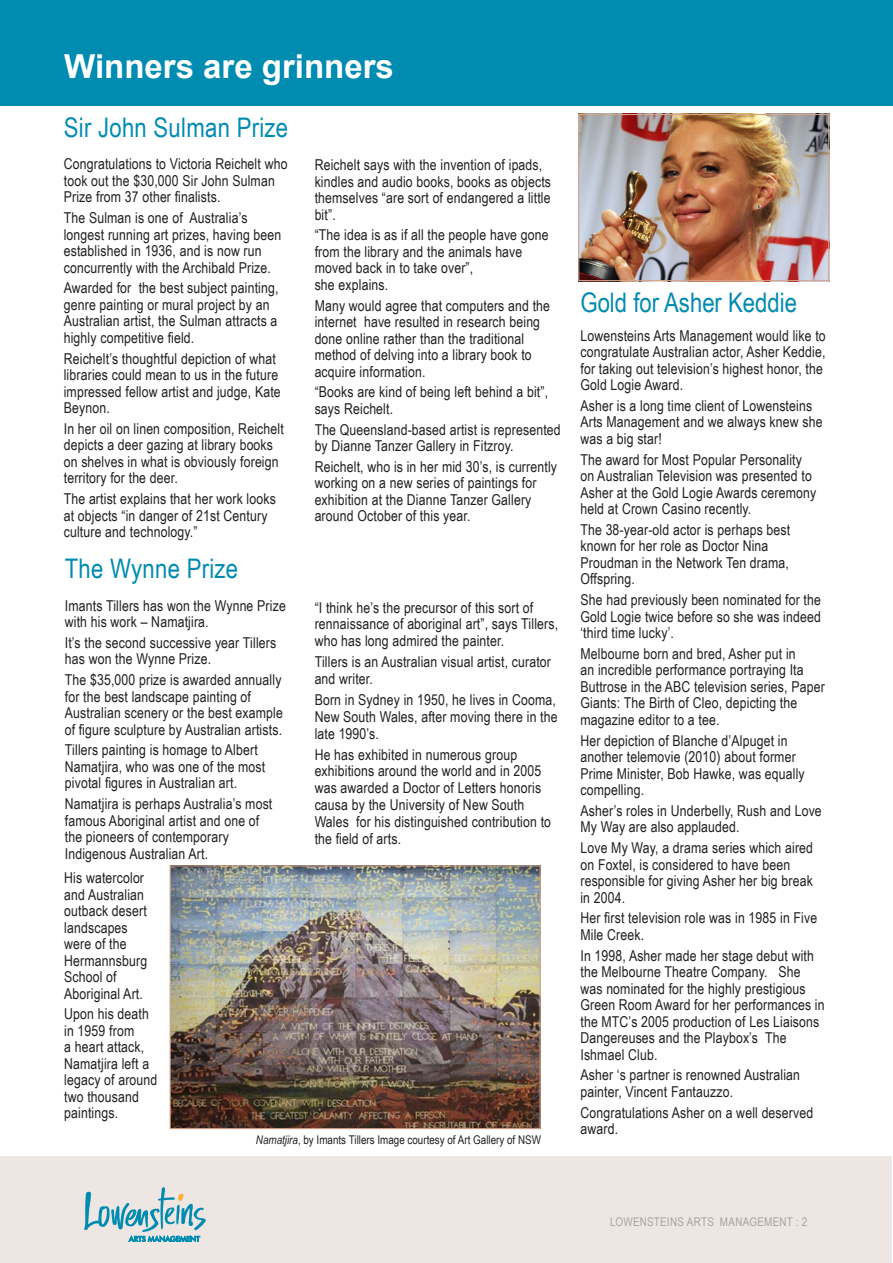
<style>
.page{position:relative;width:893px;height:1263px;background:#fff}
.page>*{position:absolute;margin:0;border:0;box-sizing:border-box;transform-origin:0 0}
.t1{font:700 33px "Arial";color:#fff}
.t2{font:27px "Arial Narrow";letter-spacing:.01em;color:#008bb0}
.t3{font:15px/16.5px "Arial Narrow";letter-spacing:.01em;color:#231f20}
.t4{font:12px "Arial Narrow";color:#231f20}
.t5{font:12px "Arial Narrow";letter-spacing:.025em;color:#a7a39a}
.s1{font-style:italic}
</style>
<div class="page">
<div style="left:1px;top:1157px;width:891px;height:106px;background:#eee6e3"></div>
<svg style="left:84px;top:1187px;width:122px;height:55px"></svg>
<div style="left:1px;top:0;width:892px;height:106px;background:#008bb0"></div>
<img style="left:172px;top:867px;width:367px;height:260px">
<div style="left:170px;top:865px;width:371px;height:264px;border:1px solid #d1a58c"></div>
<img style="left:580px;top:116px;width:247px;height:163px">
<div style="left:578px;top:114px;width:251px;height:167px;border:1px solid #d1a58c"></div>
<h1 class="t1" style="left:64px;top:45px;width:331px">Winners are grinners</h1>
<h2 class="t2" style="left:64px;top:107px;width:226px">Sir John Sulman Prize</h2>
<p class="t3" style="left:64px;top:155px;width:225px">Congratulations to Victoria Reichelt who took out the $30,000 Sir John Sulman<br>Prize from 37 other finalists.</p>
<p class="t3" style="left:64px;top:209px;width:219px">The Sulman is one of Australia’s longest running art prizes, having been established in 1936, and is now run concurrently with the Archibald Prize.</p>
<p class="t3" style="left:64px;top:279px;width:216px">Awarded for the best subject painting, genre painting or mural project by an Australian artist, the Sulman attracts a highly competitive field.</p>
<p class="t3" style="left:64px;top:349px;width:218px">Reichelt’s thoughtful depiction of what libraries could mean to us in the future impressed fellow artist and judge, Kate<br>Beynon.</p>
<p class="t3" style="left:64px;top:420px;width:221px">In her oil on linen composition, Reichelt depicts a deer gazing at library books on shelves in what is obviously foreign territory for the deer.</p>
<p class="t3" style="left:64px;top:490px;width:214px">The artist explains that her work looks at objects “in danger of 21st Century culture and technology.”</p>
<p class="t3" style="left:315px;top:156px;width:238px">Reichelt says with the invention of ipads, kindles and audio books, books as objects themselves “are sort of endangered a little bit”.</p>
<p class="t3" style="left:315px;top:226px;width:236px">“The idea is as if all the people have gone from the library and the animals have moved back in to take over”,<br>she explains.</p>
<p class="t3" style="left:315px;top:296px;width:237px">Many would agree that computers and the internet have resulted in research being done online rather than the traditional method of delving into a library book to acquire information.</p>
<p class="t3" style="left:315px;top:383px;width:235px">“Books are kind of being left behind a bit”, says Reichelt.</p>
<p class="t3" style="left:315px;top:420px;width:248px">The Queensland-based artist is represented by Dianne Tanzer Gallery in Fitzroy.</p>
<p class="t3" style="left:315px;top:458px;width:244px">Reichelt, who is in her mid 30’s, is currently working on a new series of paintings for exhibition at the Dianne Tanzer Gallery around October of this year.</p>
<h2 class="t2" style="left:65px;top:549px;width:175px">The Wynne Prize</h2>
<p class="t3" style="left:65px;top:597px;width:222px">Imants Tillers has won the Wynne Prize with his work – Namatjira.</p>
<p class="t3" style="left:65px;top:634px;width:213px">It’s the second successive year Tillers has won the Wynne Prize.</p>
<p class="t3" style="left:65px;top:671px;width:220px">The $35,000 prize is awarded annually for the best landscape painting of Australian scenery or the best example of figure sculpture by Australian artists.</p>
<p class="t3" style="left:65px;top:741px;width:202px">Tillers painting is homage to Albert<br>Namatjira, who was one of the most pivotal figures in Australian art.</p>
<p class="t3" style="left:65px;top:795px;width:209px">Namatjira is perhaps Australia’s most famous Aboriginal artist and one of the pioneers of contemporary Indigenous Australian Art.</p>
<p class="t3" style="left:64px;top:869px;width:84px">His watercolor and Australian outback desert landscapes were of the<br>Hermannsburg<br>School of<br>Aboriginal Art.</p>
<p class="t3" style="left:64px;top:1005px;width:95px">Upon his death in 1959 from<br>a heart attack,<br>Namatjira left a legacy of around two thousand paintings.</p>
<p class="t3" style="left:315px;top:598px;width:245px">“I think he’s the precursor of this sort of rennaissance of aboriginal art”, says Tillers, who has long admired the painter.</p>
<p class="t3" style="left:315px;top:653px;width:238px">Tillers is an Australian visual artist, curator and writer.</p>
<p class="t3" style="left:315px;top:691px;width:244px;text-align:justify">Born in Sydney in 1950, he lives in Cooma, New South Wales, after moving there in the late 1990’s.</p>
<p class="t3" style="left:315px;top:745px;width:238px">He has exhibited in numerous group exhibitions around the world and in 2005 was awarded a Doctor of Letters honoris causa by the University of New South Wales for his distinguished contribution to the field of arts.</p>
<p class="t4" style="left:256px;top:1131px;width:287px"><span class="s1">Namatjira</span>, by Imants Tillers Image courtesy of Art Gallery of NSW</p>
<h2 class="t2" style="left:580px;top:283px;width:218px">Gold for Asher Keddie</h2>
<p class="t3" style="left:580px;top:327px;width:247px">Lowensteins Arts Management would like to congratulate Australian actor, Asher Keddie, for taking out television’s highest honor, the Gold Logie Award.</p>
<p class="t3" style="left:580px;top:397px;width:244px">Asher is a long time client of Lowensteins<br>Arts Management and we always knew she was a big star!</p>
<p class="t3" style="left:580px;top:450px;width:237px">The award for Most Popular Personality on Australian Television was presented to Asher at the Gold Logie Awards ceremony held at Crown Casino recently.</p>
<p class="t3" style="left:580px;top:521px;width:211px">The 38-year-old actor is perhaps best known for her role as Doctor Nina<br>Proudman in the Network Ten drama,<br>Offspring.</p>
<p class="t3" style="left:580px;top:591px;width:242px;text-align:justify">She had previously been nominated for the Gold Logie twice before so she was indeed ‘third time lucky’.</p>
<p class="t3" style="left:580px;top:645px;width:246px">Melbourne born and bred, Asher put in<br>an incredible performance portraying Ita Buttrose in the ABC television series, Paper Giants: The Birth of Cleo, depicting the magazine editor to a tee.</p>
<p class="t3" style="left:580px;top:731px;width:226px">Her depiction of Blanche d’Alpuget in another telemovie (2010) about former<br>Prime Minister, Bob Hawke, was equally compelling.</p>
<p class="t3" style="left:580px;top:802px;width:243px">Asher’s roles in Underbelly, Rush and Love<br>My Way are also applauded.</p>
<p class="t3" style="left:580px;top:839px;width:234px">Love My Way, a drama series which aired on Foxtel, is considered to have been responsible for giving Asher her big break in 2004.</p>
<p class="t3" style="left:580px;top:909px;width:238px">Her first television role was in 1985 in Five<br>Mile Creek.</p>
<p class="t3" style="left:580px;top:946px;width:246px">In 1998, Asher made her stage debut with the Melbourne Theatre Company. She was nominated for the highly prestigious Green Room Award for her performances in the MTC’s 2005 production of Les Liaisons Dangereuses and the Playbox’s The Ishmael Club.</p>
<p class="t3" style="left:580px;top:1066px;width:221px">Asher ‘s partner is renowned Australian painter, Vincent Fantauzzo.</p>
<p class="t3" style="left:580px;top:1103px;width:234px">Congratulations Asher on a well deserved award.</p>
<p class="t5" style="left:610px;top:1212px;width:198px">LOWENSTEINS ARTS MANAGEMENT : 2</p>
</div>
